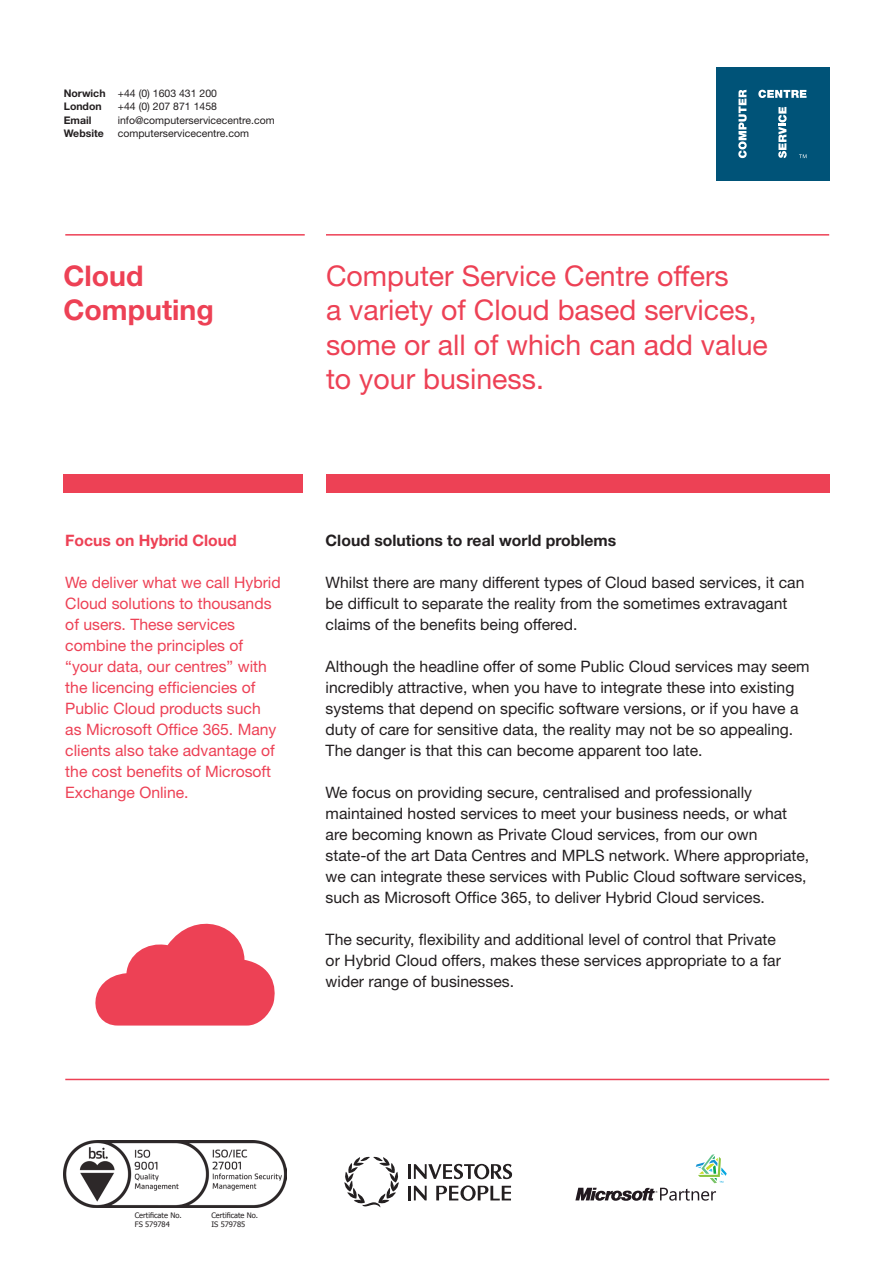
<style>
.page{position:relative;width:893px;height:1263px;background:#fff}
.page>*{position:absolute;margin:0;border:0;box-sizing:border-box;transform-origin:0 0}
.t1{font:28.5px/34.2px "Helvetica Neue";color:#ed4155}
.t2{font:700 28.5px/34.2px "Helvetica Neue";color:#ed4155}
.t3{font:15.75px/21px "Helvetica Neue";color:#231f20}
.t4{font:15.75px/21px "Helvetica Neue";color:#ed4155}
.t5{font:700 15.75px "Helvetica Neue";color:#231f20}
.t6{font:700 15.75px "Helvetica Neue";color:#ed4155}
.t7{font:10.5px/13.5px "Helvetica Neue";color:#231f20}
.t8{font:700 10.5px "Helvetica Neue";color:#231f20}
.t9{font:7.5px/9px "Tahoma";color:#231f20}
.s1{font-weight:700}
</style>
<div class="page">
<hr style="left:326px;top:234px;width:503px;height:2px;background:#ed4155">
<hr style="left:65px;top:234px;width:240px;height:2px;background:#ed4155">
<div style="left:326px;top:474px;width:503px;height:19px;background:#ed4155"></div>
<hr style="left:65px;top:1079px;width:764px;height:1px;background:#ed4155">
<svg style="left:95px;top:923px;width:180px;height:102px"></svg>
<div style="left:716px;top:67px;width:113px;height:114px;background:#005378"></div>
<svg style="left:738px;top:90px;width:9px;height:68px"></svg>
<svg style="left:778px;top:107px;width:9px;height:51px"></svg>
<svg style="left:758px;top:90px;width:48px;height:8px"></svg>
<svg style="left:799px;top:154px;width:7px;height:4px"></svg>
<div style="left:63px;top:474px;width:240px;height:19px;background:#ed4155"></div>
<hr style="left:408px;top:1186px;width:3px;height:14px;background:#231f20">
<svg style="left:414px;top:1186px;width:13px;height:14px"></svg>
<svg style="left:436px;top:1185px;width:75px;height:16px"></svg>
<hr style="left:408px;top:1164px;width:3px;height:15px;background:#231f20">
<svg style="left:414px;top:1164px;width:98px;height:15px"></svg>
<svg style="left:344px;top:1156px;width:55px;height:51px"></svg>
<svg style="left:575px;top:1154px;width:152px;height:47px"></svg>
<img style="left:64px;top:1140px;width:222px;height:67px">
<p class="t7" style="left:64px;top:86px;width:155px"><span class="s1">Norwich</span> +44 (0) 1603 431 200<br><span class="s1">London</span></p>
<p class="t7" style="left:118px;top:99px;width:101px">+44 (0) 207 871 1458</p>
<p class="t8" style="left:64px;top:113px;width:29px">Email</p>
<p class="t7" style="left:118px;top:113px;width:158px">info@computerservicecentre.com</p>
<p class="t8" style="left:64px;top:127px;width:42px">Website</p>
<p class="t7" style="left:118px;top:126px;width:133px">computerservicecentre.com</p>
<h1 class="t2" style="left:63px;top:258px;width:152px">Cloud<br>Computing</h1>
<h1 class="t1" style="left:326px;top:258px;width:443px">Computer Service Centre offers<br>a variety of Cloud based services, some or all of which can add value to your business.</h1>
<p class="t6" style="left:65px;top:531px;width:173px">Focus on Hybrid Cloud</p>
<p class="t4" style="left:65px;top:572px;width:217px">We deliver what we call Hybrid<br>Cloud solutions to thousands of users. These services combine the principles of “your data, our centres” with the licencing efficiencies of<br>Public Cloud products such as Microsoft Office 365. Many clients also take advantage of the cost benefits of Microsoft<br>Exchange Online.</p>
<p class="t5" style="left:326px;top:531px;width:292px">Cloud solutions to real world problems</p>
<p class="t3" style="left:326px;top:572px;width:480px">Whilst there are many different types of Cloud based services, it can be difficult to separate the reality from the sometimes extravagant claims of the benefits being offered.</p>
<p class="t3" style="left:326px;top:656px;width:485px">Although the headline offer of some Public Cloud services may seem incredibly attractive, when you have to integrate these into existing systems that depend on specific software versions, or if you have a duty of care for sensitive data, the reality may not be so appealing.<br>The danger is that this can become apparent too late.</p>
<p class="t3" style="left:326px;top:782px;width:485px">We focus on providing secure, centralised and professionally maintained hosted services to meet your business needs, or what are becoming known as Private Cloud services, from our own state-of the art Data Centres and MPLS network. Where appropriate, we can integrate these services with Public Cloud software services, such as Microsoft Office 365, to deliver Hybrid Cloud services.</p>
<p class="t3" style="left:326px;top:929px;width:457px">The security, flexibility and additional level of control that Private or Hybrid Cloud offers, makes these services appropriate to a far wider range of businesses.</p>
<p class="t9" style="left:135px;top:1210px;width:48px">Certificate No.<br>FS 579784</p>
<p class="t9" style="left:211px;top:1210px;width:48px">Certificate No.<br>IS 579785</p>
</div>
